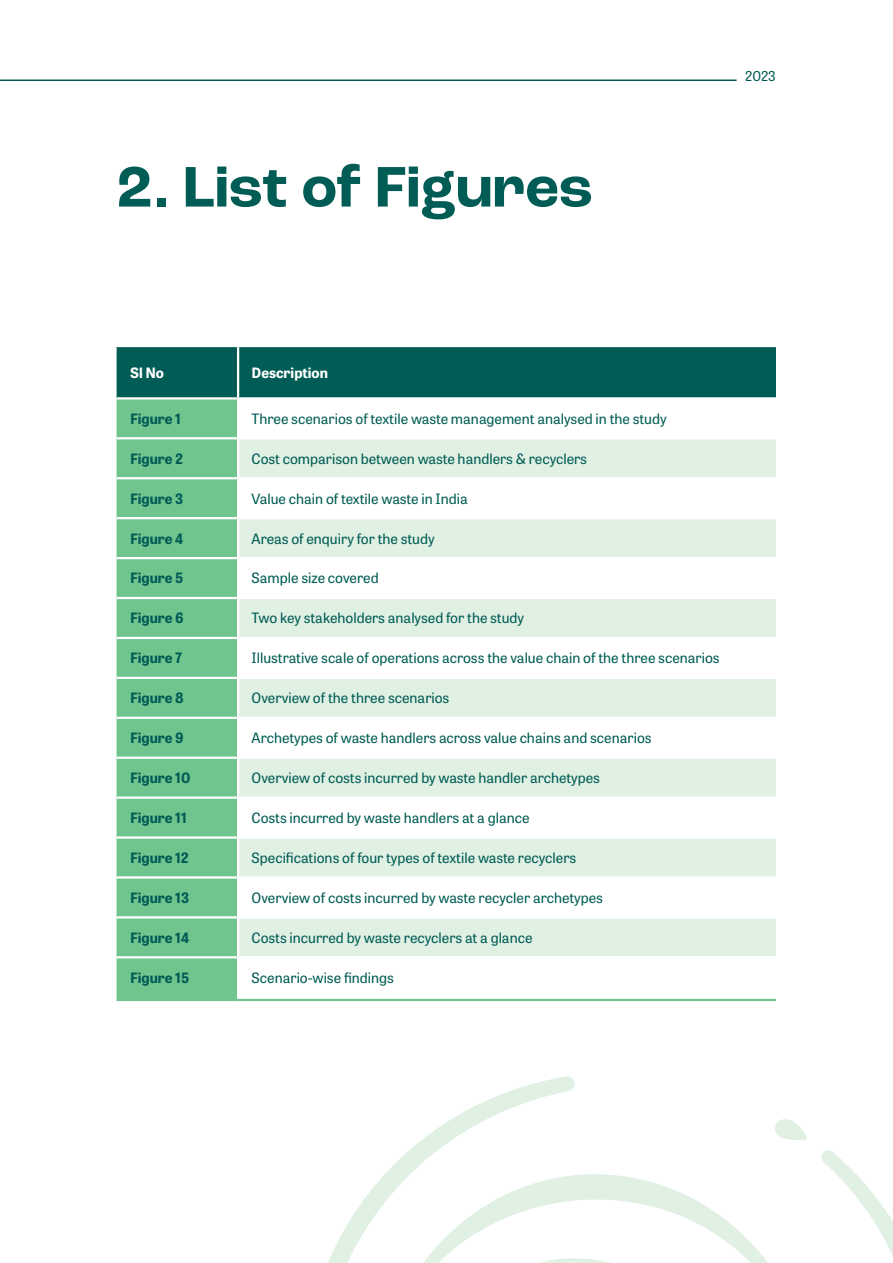
<style>
.page{position:relative;width:893px;height:1263px;background:#fff}
.page>*{position:absolute;margin:0;border:0;box-sizing:border-box;transform-origin:0 0}
.t1{font:700 60px "Roc Grotesk";color:#005c55}
.t2{font:14.25px "Tablet Gothic";color:#005c55}
.t3{font:700 14.25px "Tablet Gothic";color:#005c55}
.t4{font:700 14.25px "Tablet Gothic";color:#fff}
.t5{font:13.5px "Tablet Gothic";color:#005c55}
</style>
<div class="page">
<hr style="left:0;top:80px;width:737px;height:1px;background:#005c55">
<div style="left:117px;top:347px;width:659px;height:50px;background:#005c55"></div>
<div style="left:117px;top:399px;width:120px;height:600px;background:#70c48e"></div>
<svg style="left:239px;top:439px;width:537px;height:517px;fill:#e0f0e3"></svg>
<hr style="left:237px;top:347px;width:2px;height:50px;background:#fff">
<hr style="left:117px;top:437px;width:121px;height:2px;background:#fff">
<hr style="left:117px;top:477px;width:121px;height:2px;background:#fff">
<hr style="left:238px;top:477px;width:538px;height:2px;background:#fff">
<hr style="left:117px;top:517px;width:121px;height:2px;background:#fff">
<hr style="left:238px;top:517px;width:538px;height:2px;background:#fff">
<hr style="left:117px;top:557px;width:121px;height:2px;background:#fff">
<hr style="left:238px;top:557px;width:538px;height:2px;background:#fff">
<hr style="left:117px;top:597px;width:121px;height:2px;background:#fff">
<hr style="left:238px;top:597px;width:538px;height:2px;background:#fff">
<hr style="left:117px;top:637px;width:121px;height:2px;background:#fff">
<hr style="left:238px;top:637px;width:538px;height:2px;background:#fff">
<hr style="left:117px;top:677px;width:121px;height:2px;background:#fff">
<hr style="left:238px;top:677px;width:538px;height:2px;background:#fff">
<hr style="left:117px;top:717px;width:121px;height:2px;background:#fff">
<hr style="left:238px;top:717px;width:538px;height:2px;background:#fff">
<hr style="left:117px;top:756px;width:121px;height:3px;background:#fff">
<hr style="left:238px;top:756px;width:538px;height:3px;background:#fff">
<hr style="left:117px;top:796px;width:121px;height:3px;background:#fff">
<hr style="left:238px;top:796px;width:538px;height:3px;background:#fff">
<hr style="left:117px;top:836px;width:121px;height:3px;background:#fff">
<hr style="left:238px;top:836px;width:538px;height:3px;background:#fff">
<hr style="left:117px;top:876px;width:121px;height:3px;background:#fff">
<hr style="left:238px;top:876px;width:538px;height:3px;background:#fff">
<hr style="left:117px;top:916px;width:121px;height:2px;background:#fff">
<hr style="left:238px;top:916px;width:538px;height:2px;background:#fff">
<hr style="left:117px;top:956px;width:121px;height:2px;background:#fff">
<hr style="left:117px;top:999px;width:121px;height:2px;background:#70c48e">
<hr style="left:238px;top:999px;width:538px;height:2px;background:#70c48e">
<svg style="left:328px;top:1076px;width:565px;height:187px"></svg>
<h1 class="t1" style="left:117px;top:149px;width:478px">2. List of Figures</h1>
<p class="t5" style="left:745px;top:67px;width:32px">2023</p>
<p class="t4" style="left:130px;top:363px;width:36px">Sl No</p>
<p class="t4" style="left:252px;top:363px;width:78px">Description</p>
<p class="t3" style="left:130px;top:408px;width:52px">Figure 1</p>
<p class="t2" style="left:252px;top:409px;width:417px">Three scenarios of textile waste management analysed in the study</p>
<p class="t3" style="left:130px;top:448px;width:55px">Figure 2</p>
<p class="t2" style="left:252px;top:449px;width:337px">Cost comparison between waste handlers &amp; recyclers</p>
<p class="t3" style="left:130px;top:488px;width:55px">Figure 3</p>
<p class="t2" style="left:252px;top:488px;width:218px">Value chain of textile waste in India</p>
<p class="t3" style="left:130px;top:528px;width:55px">Figure 4</p>
<p class="t2" style="left:252px;top:528px;width:185px">Areas of enquiry for the study</p>
<p class="t3" style="left:130px;top:568px;width:55px">Figure 5</p>
<p class="t2" style="left:252px;top:568px;width:129px">Sample size covered</p>
<p class="t3" style="left:130px;top:608px;width:55px">Figure 6</p>
<p class="t2" style="left:252px;top:608px;width:274px">Two key stakeholders analysed for the study</p>
<p class="t3" style="left:130px;top:648px;width:53px">Figure 7</p>
<p class="t2" style="left:252px;top:648px;width:470px">Illustrative scale of operations across the value chain of the three scenarios</p>
<p class="t3" style="left:130px;top:688px;width:55px">Figure 8</p>
<p class="t2" style="left:252px;top:688px;width:199px">Overview of the three scenarios</p>
<p class="t3" style="left:130px;top:728px;width:55px">Figure 9</p>
<p class="t2" style="left:252px;top:728px;width:401px">Archetypes of waste handlers across value chains and scenarios</p>
<p class="t3" style="left:130px;top:768px;width:62px">Figure 10</p>
<p class="t2" style="left:252px;top:768px;width:350px">Overview of costs incurred by waste handler archetypes</p>
<p class="t3" style="left:130px;top:808px;width:58px">Figure 11</p>
<p class="t2" style="left:252px;top:808px;width:279px">Costs incurred by waste handlers at a glance</p>
<p class="t3" style="left:130px;top:847px;width:60px">Figure 12</p>
<p class="t2" style="left:252px;top:848px;width:326px">Specifications of four types of textile waste recyclers</p>
<p class="t3" style="left:130px;top:887px;width:61px">Figure 13</p>
<p class="t2" style="left:252px;top:888px;width:353px">Overview of costs incurred by waste recycler archetypes</p>
<p class="t3" style="left:130px;top:927px;width:60px">Figure 14</p>
<p class="t2" style="left:252px;top:928px;width:282px">Costs incurred by waste recyclers at a glance</p>
<p class="t3" style="left:130px;top:967px;width:61px">Figure 15</p>
<p class="t2" style="left:252px;top:967px;width:144px">Scenario-wise findings</p>
</div>
